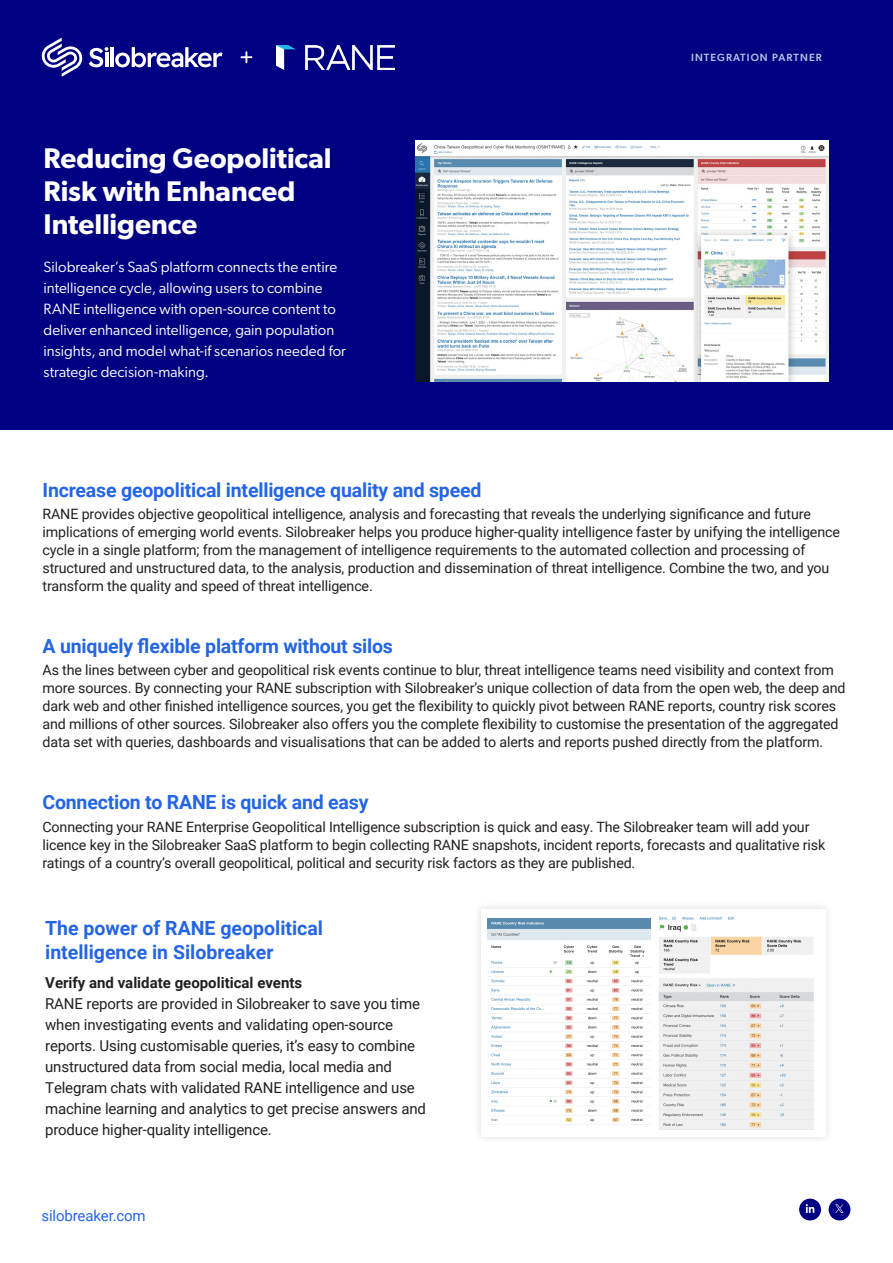
<style>
.page{position:relative;width:893px;height:1263px;background:#fff}
.page>*{position:absolute;margin:0;border:0;box-sizing:border-box;transform-origin:0 0}
.Banner_Title{font:600 28.5px/33px "Gibson";color:#fff}
.Body_text{font:700 19.5px/24px "Roboto";letter-spacing:-.01em;color:#2465e6}
.Body_text-2{font:15px/21px "Roboto";letter-spacing:-.01em;color:#231f20}
.Banner_Subhead{font:15px/21px "Gibson";letter-spacing:.005em;color:#fff}
.Body_text-3{font:700 15px "Roboto";color:#231f20}
.Body_text-4{font:15px "Roboto";letter-spacing:-.01em;color:#2465e6}
.Body_text-5{font:14.25px/18px "Roboto";letter-spacing:-.01em;color:#231f20}
.t1{font:500 10.5px "Gibson";letter-spacing:.1em;color:#b7c5e4}
</style>
<div class="page">
<div style="left:799px;top:1198px;width:22px;height:22px;background:#000082;border-radius:50%"></div>
<svg style="left:806px;top:1204px;width:8px;height:9px"></svg>
<div style="left:829px;top:1198px;width:21px;height:22px;background:#000082;border-radius:50%"></div>
<svg style="left:835px;top:1204px;width:9px;height:9px"></svg>
<div style="left:0;top:0;width:893px;height:429px;background:#000082"></div>
<svg style="left:241px;top:51px;width:11px;height:12px"></svg>
<img style="left:415px;top:140px;width:414px;height:241px">
<div style="left:473px;top:902px;width:360px;height:242px;background:#f8f7f8"></div>
<div style="left:481px;top:909px;width:344px;height:227px;background:#fff"></div>
<img style="left:488px;top:918px;width:162px;height:204px">
<img style="left:658px;top:916px;width:156px;height:213px">
<img style="left:276px;top:45px;width:119px;height:24px">
<hr style="left:110px;top:47px;width:4px;height:20px;background:#fff">
<svg style="left:115px;top:47px;width:107px;height:20px"></svg>
<svg style="left:89px;top:47px;width:19px;height:20px"></svg>
<svg style="left:41px;top:38px;width:42px;height:39px"></svg>
<p class="Banner_Title" style="left:44px;top:141px;width:290px">Reducing Geopolitical<br>Risk with Enhanced<br>Intelligence</p>
<p class="Banner_Subhead" style="left:44px;top:256px;width:304px">Silobreaker’s SaaS platform connects the entire intelligence cycle, allowing users to combine RANE intelligence with open-source content to deliver enhanced intelligence, gain population insights, and model what-if scenarios needed for strategic decision-making.</p>
<p class="t1" style="left:691px;top:51px;width:132px">INTEGRATION PARTNER</p>
<p class="Body_text" style="left:43px;top:477px;width:440px">Increase geopolitical intelligence quality and speed</p>
<p class="Body_text-5" style="left:43px;top:504px;width:799px">RANE provides objective geopolitical intelligence, analysis and forecasting that reveals the underlying significance and future implications of emerging world events. Silobreaker helps you produce higher-quality intelligence faster by unifying the intelligence cycle in a single platform; from the management of intelligence requirements to the automated collection and processing of structured and unstructured data, to the analysis, production and dissemination of threat intelligence. Combine the two, and you transform the quality and speed of threat intelligence.</p>
<p class="Body_text" style="left:43px;top:633px;width:352px">A uniquely flexible platform without silos</p>
<p class="Body_text-5" style="left:43px;top:661px;width:805px">As the lines between cyber and geopolitical risk events continue to blur, threat intelligence teams need visibility and context from more sources. By connecting your RANE subscription with Silobreaker’s unique collection of data from the open web, the deep and dark web and other finished intelligence sources, you get the flexibility to quickly pivot between RANE reports, country risk scores and millions of other sources. Silobreaker also offers you the complete flexibility to customise the presentation of the aggregated data set with queries, dashboards and visualisations that can be added to alerts and reports pushed directly from the platform.</p>
<p class="Body_text" style="left:43px;top:790px;width:327px">Connection to RANE is quick and easy</p>
<p class="Body_text-5" style="left:43px;top:817px;width:784px">Connecting your RANE Enterprise Geopolitical Intelligence subscription is quick and easy. The Silobreaker team will add your licence key in the Silobreaker SaaS platform to begin collecting RANE snapshots, incident reports, forecasts and qualitative risk ratings of a country’s overall geopolitical, political and security risk factors as they are published.</p>
<p class="Body_text" style="left:45px;top:915px;width:279px">The power of RANE geopolitical intelligence in Silobreaker</p>
<p class="Body_text-3" style="left:45px;top:972px;width:259px">Verify and validate geopolitical events</p>
<p class="Body_text-2" style="left:45px;top:993px;width:382px">RANE reports are provided in Silobreaker to save you time when investigating events and validating open-source reports. Using customisable queries, it’s easy to combine unstructured data from social media, local media and Telegram chats with validated RANE intelligence and use machine learning and analytics to get precise answers and produce higher-quality intelligence.</p>
<p class="Body_text-4" style="left:41px;top:1205px;width:106px">silobreaker.com</p>
</div>
